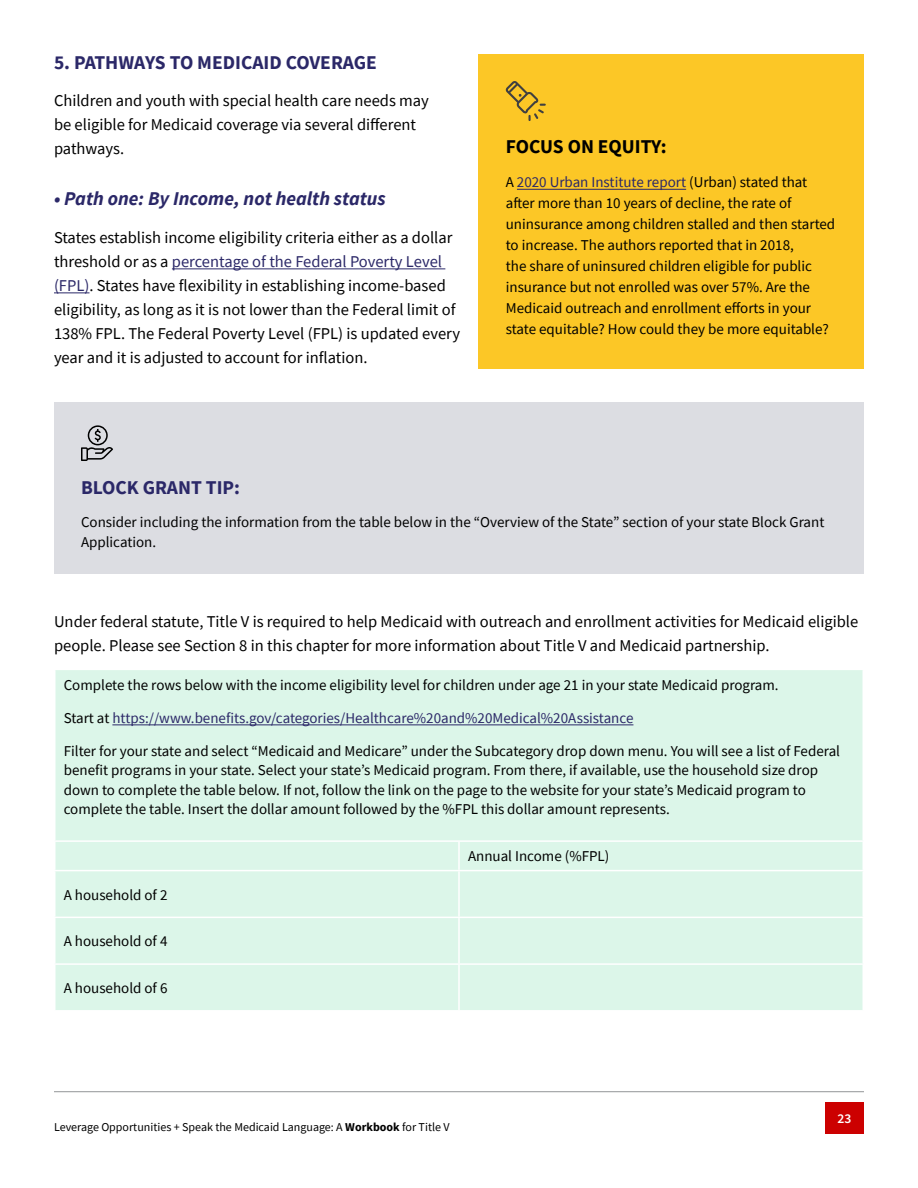
<style>
.page{position:relative;width:918px;height:1188px;background:#fff}
.page>*{position:absolute;margin:0;border:0;box-sizing:border-box;transform-origin:0 0}
.t1{font:700 19.5px "Source Sans Pro";color:#2b2868}
.t2{font:italic 700 19.5px "Source Sans Pro";color:#2b2868}
.t3{font:700 19.5px "Source Sans Pro";color:#000}
.Body_text{font:16.5px/24px "Source Sans Pro";color:#000}
.Question_text{font:15px/19.5px "Source Sans Pro";color:#000}
.Equity_text{font:15px/21px "Source Sans Pro";color:#000}
.Block_Grant_text{font:15px/19.5px "Source Sans Pro";color:#000}
.Question_text-2{font:15px "Source Sans Pro";color:#2b2868}
.t4{font:600 13.5px "Source Sans Pro";color:#fff}
.t5{font:12px "Source Sans Pro";color:#000}
.s1{color:#2b2868}
.s2{color:#000}
.s3{font-weight:700}
</style>
<div class="page">
<div style="left:825px;top:1103px;width:39px;height:31px;background:#c00"></div>
<hr style="left:54px;top:1091px;width:810px;height:1px;background:#939598">
<hr style="left:172px;top:268px;width:273px;height:1px;background:#2b2868">
<hr style="left:54px;top:292px;width:36px;height:1px;background:#2b2868">
<div style="left:56px;top:670px;width:806px;height:340px;background:#dcf6e9"></div>
<hr style="left:54px;top:840px;width:405px;height:2px;background:#fff">
<hr style="left:459px;top:840px;width:405px;height:2px;background:#fff">
<hr style="left:458px;top:842px;width:2px;height:28px;background:#fff">
<hr style="left:54px;top:870px;width:405px;height:1px;background:#fff">
<hr style="left:459px;top:870px;width:405px;height:1px;background:#fff">
<hr style="left:458px;top:871px;width:2px;height:46px;background:#fff">
<hr style="left:54px;top:917px;width:405px;height:1px;background:#fff">
<hr style="left:459px;top:917px;width:405px;height:1px;background:#fff">
<hr style="left:458px;top:918px;width:2px;height:45px;background:#fff">
<hr style="left:54px;top:963px;width:405px;height:2px;background:#fff">
<hr style="left:459px;top:963px;width:405px;height:2px;background:#fff">
<hr style="left:458px;top:965px;width:2px;height:45px;background:#fff">
<hr style="left:112px;top:724px;width:521px;height:1px;background:#2b2868">
<div style="left:479px;top:54px;width:385px;height:315px;background:#fcc726"></div>
<hr style="left:517px;top:189px;width:169px;height:1px;background:#2b2868">
<svg style="left:506px;top:81px;width:40px;height:40px"></svg>
<div style="left:54px;top:403px;width:810px;height:171px;background:#dcdde2"></div>
<svg style="left:81px;top:425px;width:32px;height:36px"></svg>
<h1 class="t1" style="left:54px;top:49px;width:324px">5. PATHWAYS TO MEDICAID COVERAGE</h1>
<p class="Body_text" style="left:54px;top:89px;width:377px">Children and youth with special health care needs may be eligible for Medicaid coverage via several different pathways.</p>
<h2 class="t2" style="left:54px;top:185px;width:333px">• Path one: By Income, not health status</h2>
<p class="Body_text" style="left:54px;top:225px;width:408px">States establish income eligibility criteria either as a dollar threshold or as a <span class="s1">percentage of the Federal Poverty Level (FPL)</span>. States have flexibility in establishing income-based eligibility, as long as it is not lower than the Federal limit of 138% FPL. The Federal Poverty Level (FPL) is updated every year and it is adjusted to account for inflation.</p>
<h1 class="t3" style="left:506px;top:133px;width:162px">FOCUS ON EQUITY:</h1>
<p class="Equity_text" style="left:506px;top:171px;width:331px">A <span class="s1">2020 Urban Institute report</span> (Urban) stated that after more than 10 years of decline, the rate of uninsurance among children stalled and then started to increase. The authors reported that in 2018,<br>the share of uninsured children eligible for public insurance but not enrolled was over 57%. Are the Medicaid outreach and enrollment efforts in your state equitable? How could they be more equitable?</p>
<h1 class="t1" style="left:81px;top:474px;width:161px">BLOCK GRANT TIP:</h1>
<p class="Block_Grant_text" style="left:81px;top:512px;width:745px">Consider including the information from the table below in the “Overview of the State” section of your state Block Grant<br>Application.</p>
<p class="Body_text" style="left:54px;top:609px;width:806px">Under federal statute, Title V is required to help Medicaid with outreach and enrollment activities for Medicaid eligible people. Please see Section 8 in this chapter for more information about Title V and Medicaid partnership.</p>
<p class="Question_text" style="left:64px;top:675px;width:716px">Complete the rows below with the income eligibility level for children under age 21 in your state Medicaid program.</p>
<p class="Question_text-2" style="left:64px;top:708px;width:571px"><span class="s2">Start at</span> https://www.benefits.gov/categories/Healthcare%20and%20Medical%20Assistance</p>
<p class="Question_text" style="left:64px;top:741px;width:778px">Filter for your state and select “Medicaid and Medicare” under the Subcategory drop down menu. You will see a list of Federal benefit programs in your state. Select your state’s Medicaid program. From there, if available, use the household size drop down to complete the table below. If not, follow the link on the page to the website for your state’s Medicaid program to complete the table. Insert the dollar amount followed by the %FPL this dollar amount represents.</p>
<p class="Question_text" style="left:468px;top:847px;width:143px">Annual Income (%FPL)</p>
<p class="Question_text" style="left:64px;top:885px;width:105px">A household of 2</p>
<p class="Question_text" style="left:64px;top:932px;width:105px">A household of 4</p>
<p class="Question_text" style="left:64px;top:978px;width:105px">A household of 6</p>
<p class="t5" style="left:54px;top:1120px;width:397px">Leverage Opportunities + Speak the Medicaid Language: A <span class="s3">Workbook</span> for Title V</p>
<p class="t4" style="left:838px;top:1110px;width:15px">23</p>
</div>
